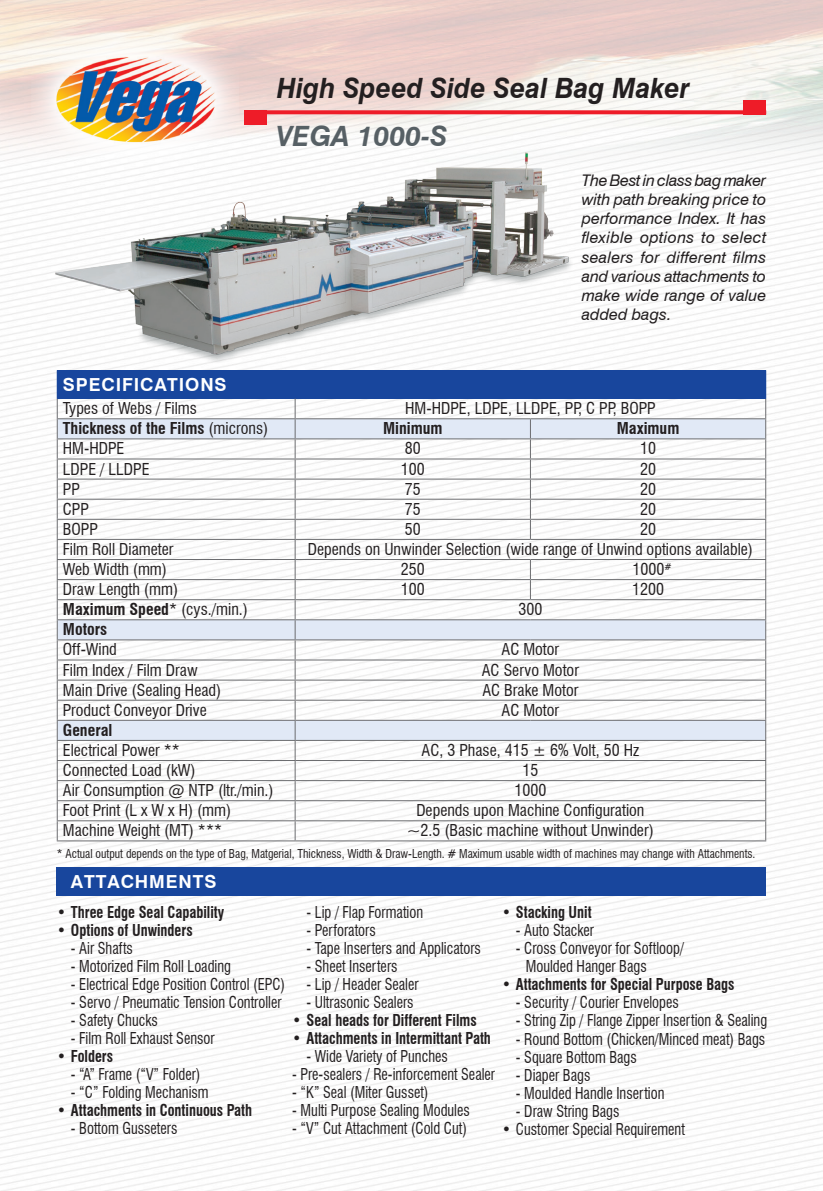
<style>
.page{position:relative;width:823px;height:1191px;background:#fff}
.page>*{position:absolute;margin:0;border:0;box-sizing:border-box;transform-origin:0 0}
.t1{font:italic 700 28px "Swiss 721 BT";color:#231f20;scale:.95 1}
.t2{font:italic 700 28px "Swiss 721 BT";color:#576065}
.t3{font:700 18px "Swiss 721 BT";letter-spacing:.05em;color:#fff}
.t4{font:condensed 16px/18px "Swiss 721 BT";color:#231f20;scale:.9 1}
.t5{font:condensed 16px "Swiss 721 BT";color:#231f20}
.t6{font:700 condensed 16px "Swiss 721 BT";color:#231f20}
.t7{font:italic 16px/19.2px "Swiss 721 BT";color:#231f20;text-align:justify}
.t8{font:condensed 12px "Swiss 721 BT";color:#231f20;scale:.96 1}
.s1{font-weight:400}
</style>
<div class="page">
<img style="left:0;top:0;width:822px;height:1191px">
<img style="left:50px;top:149px;width:523px;height:219px">
<img style="left:32px;top:33px;width:206px;height:130px">
<svg style="left:266px;top:110px;width:477px;height:4px;background:#ee2b36"></svg>
<div style="left:244px;top:110px;width:22px;height:14px;background:#ee1c28"></div>
<div style="left:743px;top:100px;width:22px;height:14px;background:#ee1c28"></div>
<hr style="left:57px;top:840px;width:238px;height:1px;background:#6c6d70">
<hr style="left:295px;top:840px;width:235px;height:1px;background:#6c6d70">
<hr style="left:530px;top:840px;width:235px;height:1px;background:#6c6d70">
<svg style="left:57px;top:370px;width:708px;height:470px"></svg>
<div style="left:57px;top:867px;width:708px;height:28px;background:#18469d"></div>
<h1 class="t1" style="left:276px;top:69px;width:436px">High Speed Side Seal Bag Maker</h1>
<h1 class="t2" style="left:276px;top:117px;width:172px">VEGA 1000-S</h1>
<p class="t7" style="left:581px;top:170px;width:186px">The Best in class bag maker with path breaking price to performance Index. It has flexible options to select sealers for different films and various attachments to make wide range of value added bags.</p>
<p class="t3" style="left:63px;top:372px;width:165px">SPECIFICATIONS</p>
<p class="t5" style="left:63px;top:399px;width:135px">Types of Webs / Films</p>
<p class="t5" style="left:405px;top:399px;width:252px">HM-HDPE, LDPE, LLDPE, PP, C PP, BOPP</p>
<p class="t6" style="left:63px;top:419px;width:207px">Thickness of the Films <span class="s1">(microns)</span></p>
<p class="t6" style="left:383px;top:419px;width:61px">Minimum</p>
<p class="t6" style="left:616px;top:419px;width:64px">Maximum</p>
<p class="t5" style="left:63px;top:439px;width:63px">HM-HDPE</p>
<p class="t5" style="left:404px;top:439px;width:17px">80</p>
<p class="t5" style="left:639px;top:439px;width:17px">10</p>
<p class="t5" style="left:63px;top:459px;width:88px">LDPE / LLDPE</p>
<p class="t5" style="left:400px;top:459px;width:25px">100</p>
<p class="t5" style="left:639px;top:459px;width:17px">20</p>
<p class="t5" style="left:63px;top:479px;width:18px">PP</p>
<p class="t5" style="left:404px;top:479px;width:17px">75</p>
<p class="t5" style="left:639px;top:479px;width:17px">20</p>
<p class="t5" style="left:63px;top:499px;width:27px">CPP</p>
<p class="t5" style="left:404px;top:499px;width:17px">75</p>
<p class="t5" style="left:639px;top:499px;width:17px">20</p>
<p class="t5" style="left:63px;top:519px;width:36px">BOPP</p>
<p class="t5" style="left:404px;top:519px;width:17px">50</p>
<p class="t5" style="left:639px;top:519px;width:17px">20</p>
<p class="t5" style="left:63px;top:539px;width:112px">Film Roll Diameter</p>
<p class="t5" style="left:307px;top:539px;width:446px">Depends on Unwinder Selection (wide range of Unwind options available)</p>
<p class="t5" style="left:63px;top:559px;width:105px">Web Width (mm)</p>
<p class="t5" style="left:400px;top:559px;width:25px">250</p>
<p class="t5" style="left:632px;top:559px;width:41px">1000<sup>#</sup></p>
<p class="t5" style="left:63px;top:580px;width:117px">Draw Length (mm)</p>
<p class="t5" style="left:400px;top:580px;width:25px">100</p>
<p class="t5" style="left:631px;top:580px;width:33px">1200</p>
<p class="t6" style="left:63px;top:600px;width:186px">Maximum Speed<span class="s1">* (cys./min.)</span></p>
<p class="t5" style="left:518px;top:600px;width:25px">300</p>
<p class="t6" style="left:63px;top:620px;width:46px">Motors</p>
<p class="t5" style="left:63px;top:640px;width:55px">Off-Wind</p>
<p class="t5" style="left:501px;top:640px;width:59px">AC Motor</p>
<p class="t5" style="left:63px;top:660px;width:136px">Film Index / Film Draw</p>
<p class="t5" style="left:481px;top:660px;width:99px">AC Servo Motor</p>
<p class="t5" style="left:63px;top:680px;width:160px">Main Drive (Sealing Head)</p>
<p class="t5" style="left:482px;top:680px;width:97px">AC Brake Motor</p>
<p class="t5" style="left:63px;top:700px;width:145px">Product Conveyor Drive</p>
<p class="t5" style="left:501px;top:700px;width:59px">AC Motor</p>
<p class="t6" style="left:63px;top:720px;width:51px">General</p>
<p class="t5" style="left:63px;top:740px;width:118px">Electrical Power **</p>
<p class="t5" style="left:421px;top:740px;width:219px">AC, 3 Phase, 415 ± 6% Volt, 50 Hz</p>
<p class="t5" style="left:63px;top:760px;width:134px">Connected Load (kW)</p>
<p class="t5" style="left:522px;top:760px;width:17px">15</p>
<p class="t5" style="left:63px;top:781px;width:212px">Air Consumption @ NTP (ltr./min.)</p>
<p class="t5" style="left:514px;top:781px;width:33px">1000</p>
<p class="t5" style="left:63px;top:801px;width:170px">Foot Print (L x W x H) (mm)</p>
<p class="t5" style="left:416px;top:801px;width:229px">Depends upon Machine Configuration</p>
<p class="t5" style="left:63px;top:821px;width:160px">Machine Weight (MT) ***</p>
<p class="t5" style="left:407px;top:821px;width:248px">~2.5 (Basic machine without Unwinder)</p>
<p class="t8" style="left:57px;top:846px;width:729px">* Actual output depends on the type of Bag, Matgerial, Thickness, Width &amp; Draw-Length. # Maximum usable width of machines may change with Attachments.</p>
<p class="t3" style="left:71px;top:869px;width:147px">ATTACHMENTS</p>
<p class="t6" style="left:57px;top:902px;width:169px">• Three Edge Seal Capability</p>
<p class="t6" style="left:57px;top:920px;width:137px">• Options of Unwinders</p>
<p class="t4" style="left:71px;top:938px;width:70px">- Air Shafts</p>
<p class="t4" style="left:71px;top:956px;width:179px">- Motorized Film Roll Loading</p>
<p class="t4" style="left:71px;top:974px;width:239px">- Electrical Edge Position Control (EPC)</p>
<p class="t4" style="left:71px;top:992px;width:235px">- Servo / Pneumatic Tension Controller</p>
<p class="t4" style="left:71px;top:1010px;width:98px">- Safety Chucks</p>
<p class="t4" style="left:71px;top:1028px;width:161px">- Film Roll Exhaust Sensor</p>
<p class="t6" style="left:57px;top:1046px;width:58px">• Folders</p>
<p class="t4" style="left:71px;top:1064px;width:145px">- “A” Frame (“V” Folder)</p>
<p class="t4" style="left:71px;top:1082px;width:154px">- “C” Folding Mechanism</p>
<p class="t6" style="left:57px;top:1100px;width:197px">• Attachments in Continuous Path</p>
<p class="t4" style="left:71px;top:1118px;width:120px">- Bottom Gusseters</p>
<p class="t4" style="left:306px;top:903px;width:131px">- Lip / Flap Formation</p>
<p class="t4" style="left:306px;top:921px;width:78px">- Perforators</p>
<p class="t4" style="left:306px;top:939px;width:195px">- Tape Inserters and Applicators</p>
<p class="t4" style="left:306px;top:957px;width:103px">- Sheet Inserters</p>
<p class="t4" style="left:306px;top:975px;width:126px">- Lip / Header Sealer</p>
<p class="t4" style="left:306px;top:993px;width:120px">- Ultrasonic Sealers</p>
<p class="t6" style="left:292px;top:1010px;width:186px">• Seal heads for Different Films</p>
<p class="t6" style="left:292px;top:1028px;width:200px">• Attachments in Intermittant Path</p>
<p class="t4" style="left:306px;top:1047px;width:158px">- Wide Variety of Punches</p>
<p class="t4" style="left:292px;top:1065px;width:227px">- Pre-sealers / Re-inforcement Sealer</p>
<p class="t4" style="left:292px;top:1083px;width:153px">- “K” Seal (Miter Gusset)</p>
<p class="t4" style="left:292px;top:1101px;width:199px">- Multi Purpose Sealing Modules</p>
<p class="t4" style="left:292px;top:1119px;width:195px">- “V” Cut Attachment (Cold Cut)</p>
<p class="t6" style="left:501px;top:903px;width:91px">• Stacking Unit</p>
<p class="t4" style="left:515px;top:921px;width:88px">- Auto Stacker</p>
<p class="t4" style="left:525px;top:939px;width:177px;text-indent:-10px">- Cross Conveyor for Softloop/<br>Moulded Hanger Bags</p>
<p class="t6" style="left:501px;top:975px;width:234px">• Attachments for Special Purpose Bags</p>
<p class="t4" style="left:515px;top:993px;width:182px">- Security / Courier Envelopes</p>
<p class="t4" style="left:515px;top:1011px;width:280px">- String Zip / Flange Zipper Insertion &amp; Sealing</p>
<p class="t4" style="left:515px;top:1029px;width:278px">- Round Bottom (Chicken/Minced meat) Bags</p>
<p class="t4" style="left:515px;top:1047px;width:136px">- Square Bottom Bags</p>
<p class="t4" style="left:515px;top:1065px;width:84px">- Diaper Bags</p>
<p class="t4" style="left:515px;top:1083px;width:166px">- Moulded Handle Insertion</p>
<p class="t4" style="left:515px;top:1101px;width:116px">- Draw String Bags</p>
<p class="t5" style="left:501px;top:1119px;width:184px">• Customer Special Requirement</p>
</div>
